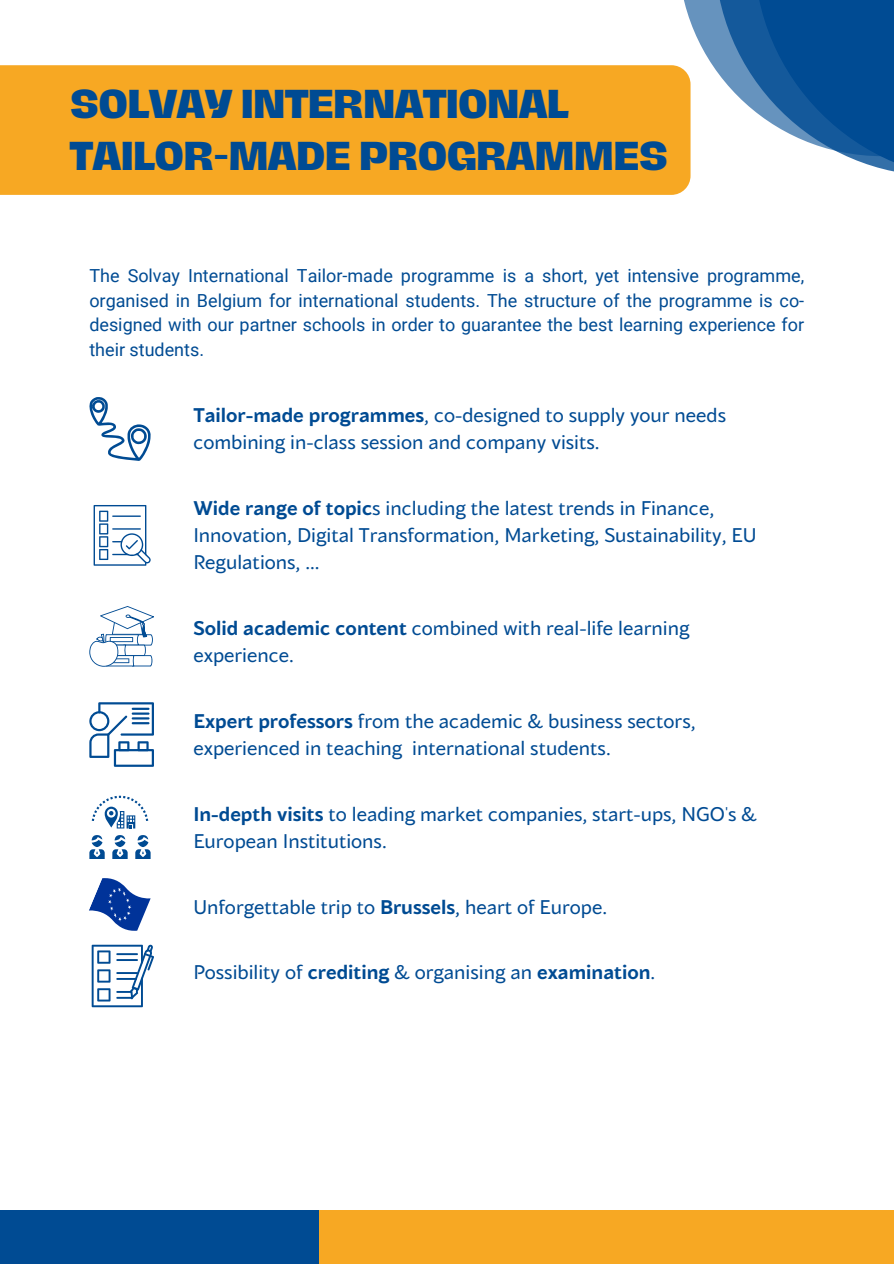
<style>
.page{position:relative;width:894px;height:1264px;background:#fff}
.page>*{position:absolute;margin:0;border:0;box-sizing:border-box;transform-origin:0 0}
.t1{font:800 36.9px/51.8px "Hagrid";color:#004b93}
.t2{font:19.65px/27px "Blacker Sans Pro";color:#004b93}
.t3{font:18px/24.8px "Roboto";color:#004b93;text-align:justify}
.s1{font-weight:700}
</style>
<div class="page">
<div style="left:0;top:65px;width:690px;height:130px;background:#f7a823"></div>
<svg style="left:89px;top:835px;width:16px;height:23px"></svg>
<svg style="left:112px;top:835px;width:16px;height:23px"></svg>
<svg style="left:135px;top:835px;width:15px;height:23px"></svg>
<svg style="left:92px;top:795px;width:56px;height:33px"></svg>
<svg style="left:89px;top:878px;width:62px;height:53px"></svg>
<svg style="left:92px;top:944px;width:61px;height:63px"></svg>
<svg style="left:89px;top:702px;width:64px;height:64px"></svg>
<svg style="left:89px;top:606px;width:65px;height:60px"></svg>
<div style="left:0;top:1210px;width:319px;height:53px;background:#004b93"></div>
<div style="left:319px;top:1210px;width:574px;height:53px;background:#f7a823"></div>
<svg style="left:678px;top:0;width:215px;height:180px"></svg>
<svg style="left:94px;top:505px;width:57px;height:60px"></svg>
<svg style="left:89px;top:397px;width:61px;height:64px"></svg>
<h1 class="t1" style="left:70px;top:78px;width:599px">SOLVAY INTERNATIONAL<br>TAILOR-MADE PROGRAMMES</h1>
<p class="t3" style="left:89px;top:263px;width:716px">The Solvay International Tailor-made programme is a short, yet intensive programme, organised in Belgium for international students. The structure of the programme is co&shy;designed with our partner schools in order to guarantee the best learning experience for their students.</p>
<p class="t2" style="left:193px;top:401px;width:534px"><span class="s1">Tailor-made programmes</span>, co-designed to supply your needs combining in-class session and company visits.</p>
<p class="t2" style="left:193px;top:494px;width:564px"><span class="s1">Wide range of topic</span>s including the latest trends in Finance,<br>Innovation, Digital Transformation, Marketing, Sustainability, EU<br>Regulations, ...</p>
<p class="t2" style="left:193px;top:614px;width:497px"><span class="s1">Solid academic content</span> combined with real-life learning</p>
<p class="t2" style="left:193px;top:641px;width:102px">experience.</p>
<p class="t2" style="left:193px;top:706px;width:503px"><span class="s1">Expert professors</span> from the academic &amp; business sectors, experienced in teaching international students.</p>
<p class="t2" style="left:193px;top:799px;width:564px"><span class="s1">In-depth visits</span> to leading market companies, start-ups, NGO's &amp;<br>European Institutions.</p>
<p class="t2" style="left:193px;top:892px;width:415px">Unforgettable trip to <span class="s1">Brussels</span>, heart of Europe.</p>
<p class="t2" style="left:193px;top:958px;width:463px">Possibility of <span class="s1">crediting</span> &amp; organising an <span class="s1">examination</span>.</p>
</div>
